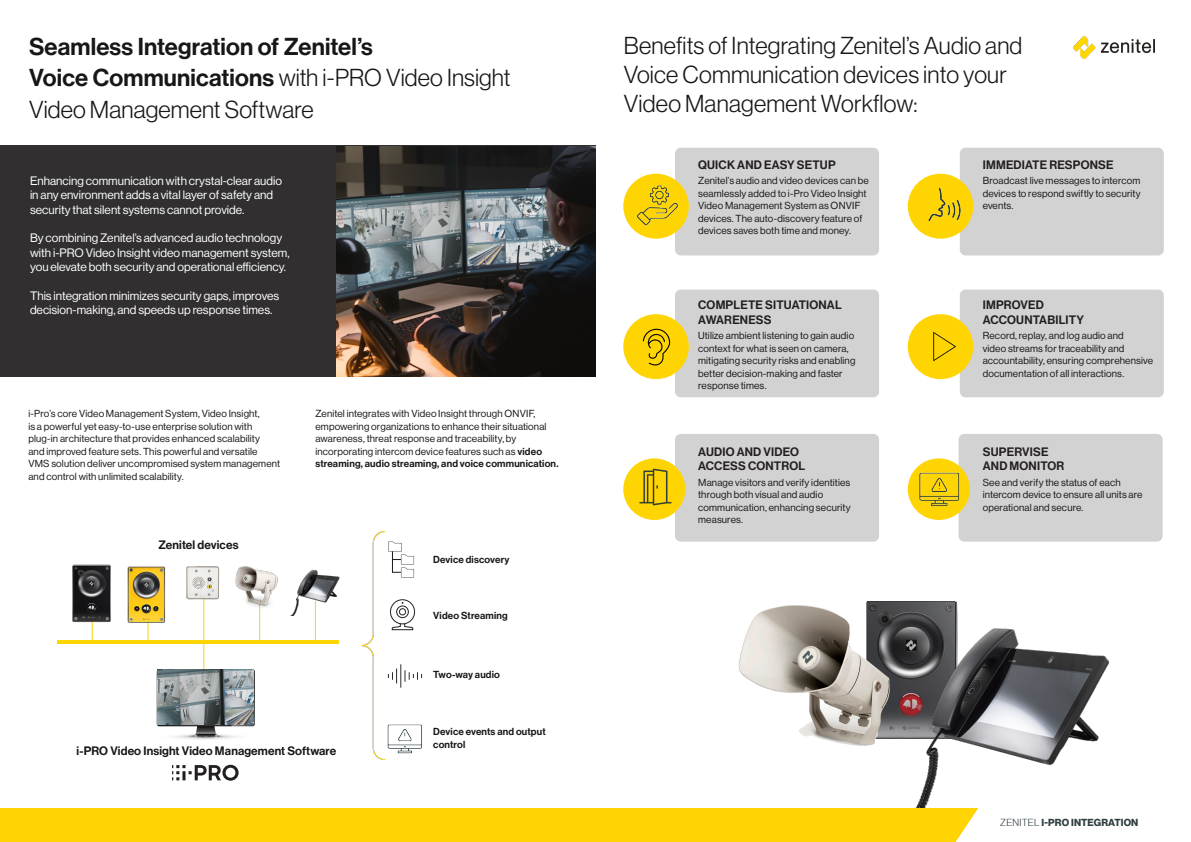
<style>
.page{position:relative;width:1191px;height:842px;background:#fff}
.page>*{position:absolute;margin:0;border:0;box-sizing:border-box;transform-origin:0 0}
.t1{font:24px/28.8px "N Haas Grotesk DS Std 45 Lt";letter-spacing:.01em;color:#181717}
.t2{font:24px "N Haas Grotesk DS Pro 65 Md";letter-spacing:.005em;color:#181717}
.t3{font:12px/14.4px "N Haas Grotesk DS Std 55 Rg";color:#fff}
.t4{font:12px/14.4px "N Haas Grotesk DS Std 65 Md";letter-spacing:.015em;color:#231f20}
.t5{font:12px "N Haas Grotesk DS Std 65 Md";letter-spacing:.01em;color:#181717}
.t6{font:10px/12.5px "N Haas Grotesk DS Pro 55 Rg";letter-spacing:.015em;color:#181717}
.t7{font:10px/12.5px "N Haas Grotesk DS Std 65 Md";letter-spacing:.015em;color:#181717}
.t8{font:10px "N Haas Grotesk DS Pro 75 Bd";letter-spacing:.01em;color:#2e3e41}
.s1{font-family:"N Haas Grotesk DS Pro 65 Md"}
.s2{font-family:"N Haas Grotesk DS Std 65 Md"}
.s3{font-family:"N Haas Grotesk DS Pro 45 Lt"}
</style>
<div class="page">
<div style="left:675px;top:148px;width:204px;height:107px;background:#d3d2d3;border-radius:6px"></div>
<div style="left:959px;top:148px;width:204px;height:107px;background:#d3d2d3;border-radius:6px"></div>
<div style="left:959px;top:290px;width:204px;height:107px;background:#d3d2d3;border-radius:6px"></div>
<div style="left:958px;top:434px;width:204px;height:108px;background:#d3d2d3;border-radius:6px"></div>
<div style="left:675px;top:290px;width:204px;height:107px;background:#d3d2d3;border-radius:6px"></div>
<div style="left:675px;top:434px;width:204px;height:108px;background:#d3d2d3;border-radius:6px"></div>
<div style="left:0;top:146px;width:595px;height:231px;background:#312f30"></div>
<img style="left:336px;top:146px;width:259px;height:230px">
<div style="left:0;top:808px;width:978px;height:34px;background:#fed503"></div>
<div style="left:623px;top:174px;width:66px;height:65px;background:#fed503;border-radius:50%"></div>
<div style="left:623px;top:314px;width:66px;height:65px;background:#fed503;border-radius:50%"></div>
<div style="left:623px;top:458px;width:62px;height:62px;background:#fed503;border-radius:50%"></div>
<div style="left:907px;top:174px;width:66px;height:65px;background:#fed503;border-radius:50%"></div>
<div style="left:907px;top:314px;width:66px;height:65px;background:#fed503;border-radius:50%"></div>
<div style="left:907px;top:458px;width:63px;height:62px;background:#fed503;border-radius:50%"></div>
<img style="left:917px;top:178px;width:54px;height:54px">
<img style="left:866px;top:601px;width:28px;height:138px">
<img style="left:738px;top:605px;width:152px;height:141px">
<img style="left:894px;top:601px;width:216px;height:207px">
<img style="left:291px;top:569px;width:49px;height:46px">
<img style="left:631px;top:179px;width:52px;height:53px">
<img style="left:914px;top:465px;width:50px;height:50px">
<img style="left:383px;top:724px;width:39px;height:36px">
<svg style="left:643px;top:329px;width:27px;height:36px"></svg>
<img style="left:627px;top:458px;width:56px;height:57px">
<svg style="left:933px;top:332px;width:23px;height:29px"></svg>
<img style="left:1073px;top:36px;width:82px;height:22px">
<hr style="left:57px;top:640px;width:282px;height:4px;background:#fed503">
<hr style="left:92px;top:605px;width:1px;height:38px;background:#fed503">
<hr style="left:147px;top:605px;width:1px;height:38px;background:#fed503">
<hr style="left:259px;top:601px;width:1px;height:43px;background:#fed503">
<hr style="left:315px;top:601px;width:1px;height:43px;background:#fed503">
<hr style="left:203px;top:593px;width:1px;height:95px;background:#fed503">
<img style="left:361px;top:531px;width:40px;height:228px">
<img style="left:401px;top:554px;width:14px;height:10px">
<img style="left:399px;top:564px;width:16px;height:16px">
<img style="left:386px;top:538px;width:17px;height:17px">
<img style="left:382px;top:593px;width:33px;height:42px">
<img style="left:386px;top:657px;width:37px;height:38px">
<img style="left:156px;top:669px;width:99px;height:70px">
<img style="left:157px;top:670px;width:97px;height:54px">
<svg style="left:172px;top:765px;width:66px;height:16px"></svg>
<img style="left:72px;top:564px;width:39px;height:63px">
<img style="left:127px;top:566px;width:39px;height:59px">
<img style="left:186px;top:566px;width:34px;height:39px">
<img style="left:235px;top:566px;width:43px;height:45px">
<svg style="left:392px;top:551px;width:9px;height:21px"></svg>
<h1 class="t2" style="left:29px;top:32px;width:345px">Seamless Integration of Zenitel’s</h1>
<h1 class="t1" style="left:29px;top:62px;width:483px;line-height:31.7px"><span class="s1">Voice Communicatio</span><span class="s2">ns</span> with i-PRO Video Insight<br>Video Management Software</h1>
<p class="t3" style="left:30px;top:174px;width:253px">Enhancing communication with crystal-clear audio in any environment adds a vital layer of safety and security that silent systems cannot provide.</p>
<p class="t3" style="left:30px;top:231px;width:261px">By combining Zenitel’s advanced audio technology with i-PRO Video Insight video management system, you elevate both security and operational efficiency.</p>
<p class="t3" style="left:30px;top:289px;width:251px">This integration minimizes security gaps, improves decision-making, and speeds up response times.</p>
<p class="t6" style="left:28px;top:407px;width:253px">i-Pro’s core Video Management System, Video Insight,<br>is a powerful yet easy-to-use enterprise solution with plug-in architecture that provides enhanced scalability<br>and improved feature sets. This powerful and versatile VMS solution deliver uncompromised system management and control with unlimited scalability.</p>
<p class="t6" style="left:315px;top:407px;width:233px">Zenitel integrates with Video Insight through ONVIF, empowering organizations to enhance their situational awareness, threat response and traceability, by incorporating intercom device features such as <span class="s2">video</span></p>
<p class="t7" style="left:315px;top:457px;width:245px">streaming, audio streaming, and voice communication.</p>
<p class="t5" style="left:158px;top:538px;width:82px">Zenitel devices</p>
<p class="t5" style="left:77px;top:743px;width:261px">i-PRO Video Insight Video Management Software</p>
<p class="t7" style="left:433px;top:554px;width:78px">Device discovery</p>
<p class="t7" style="left:433px;top:609px;width:76px">Video Streaming</p>
<p class="t7" style="left:433px;top:668px;width:68px">Two-way audio</p>
<p class="t7" style="left:433px;top:725px;width:114px">Device events and output control</p>
<h1 class="t1" style="left:624px;top:32px;width:400px">Benefits of Integrating Zenitel’s Audio and<br>Voice Communication devices into your<br>Video Management Workflow:</h1>
<p class="t4" style="left:698px;top:158px;width:139px">QUICK AND EASY SETUP</p>
<p class="t6" style="left:698px;top:175px;width:172px">Zenitel’s audio and video devices can be seamlessly added to i-Pro Video Insight Video Management System as ONVIF devices. The auto-discovery feature of devices saves both time and money.</p>
<p class="t4" style="left:698px;top:298px;width:145px">COMPLETE SITUATIONAL<br>AWARENESS</p>
<p class="t6" style="left:698px;top:329px;width:159px">Utilize ambient listening to gain audio context for what is seen on camera, mitigating security risks and enabling better decision-making and faster response times.</p>
<p class="t4" style="left:698px;top:445px;width:108px">AUDIO AND VIDEO<br>ACCESS CONTROL</p>
<p class="t6" style="left:698px;top:476px;width:154px">Manage visitors and verify identities through both visual and audio communication, enhancing security measures.</p>
<p class="t4" style="left:982px;top:158px;width:132px">IMMEDIATE RESPONSE</p>
<p class="t6" style="left:982px;top:175px;width:159px;text-align:justify">Broadcast live messages to intercom devices to respond swiftly to security events.</p>
<p class="t4" style="left:982px;top:298px;width:103px">IMPROVED<br>ACCOUNTABILITY</p>
<p class="t6" style="left:982px;top:329px;width:172px">Record, replay, and log audio and<br>video streams for traceability and accountability, ensuring comprehensive documentation of all interactions.</p>
<p class="t4" style="left:982px;top:445px;width:83px">SUPERVISE<br>AND MONITOR</p>
<p class="t6" style="left:982px;top:476px;width:161px">See and verify the status of each intercom device to ensure all units are operational and secure.</p>
<p class="t8" style="left:1000px;top:817px;width:140px"><span class="s3">ZENITEL</span> I-PRO INTEGRATION</p>
</div>
